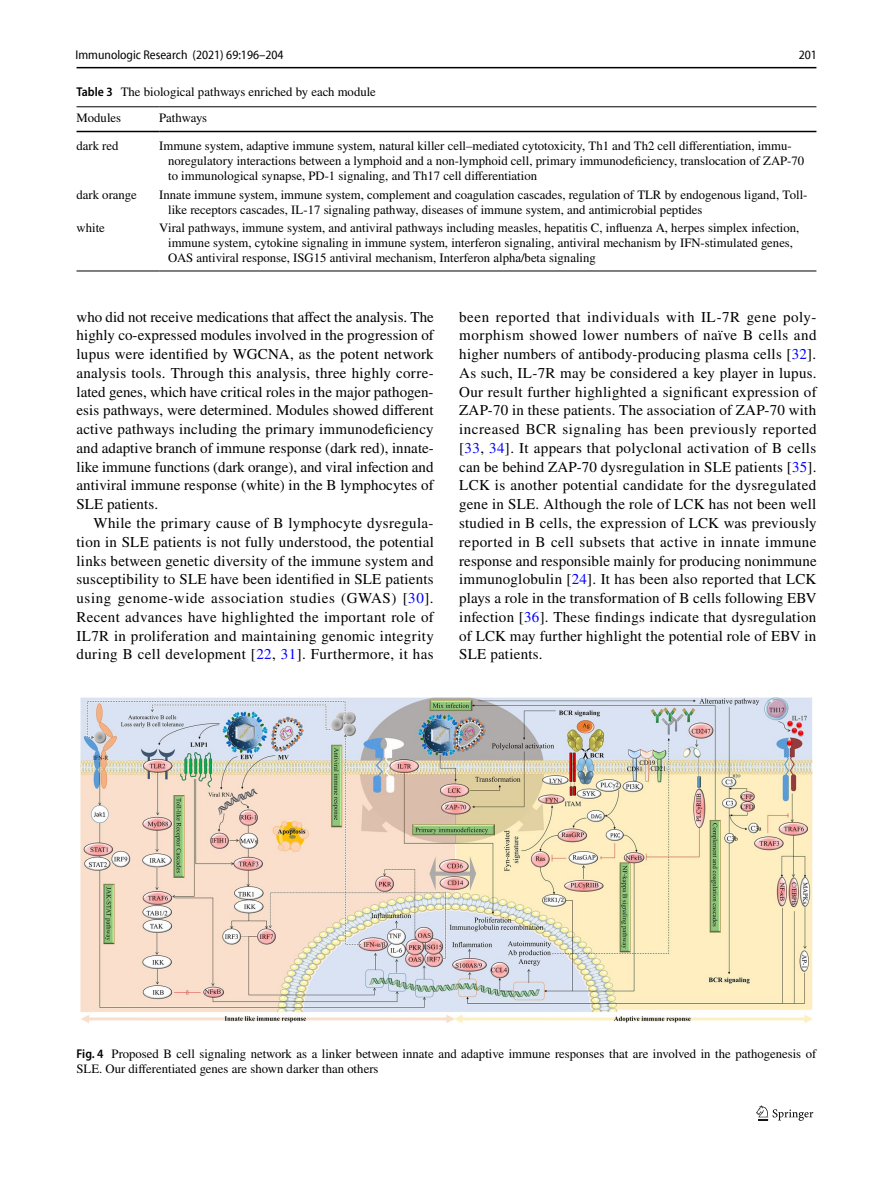
<style>
.page{position:relative;width:893px;height:1187px;background:#fff}
.page>*{position:absolute;margin:0;border:0;box-sizing:border-box;transform-origin:0 0}
.t1{font:15px/18.8px "STIX";letter-spacing:.015em;color:#000;text-align:justify}
.t2{font:12.75px/15px "STIX";color:#000}
.t3{font:semi-condensed 12.75px "Myriad Pro Unic";color:#000}
.s1{font-family:"Myriad Pro";font-weight:600;font-stretch:semi-condensed}
.s2{color:#00f}
</style>
<div class="page">
<hr style="left:77px;top:67px;width:739px;height:1px;background:#000">
<hr style="left:77px;top:106px;width:82px;height:1px;background:#000">
<hr style="left:77px;top:131px;width:82px;height:1px;background:#000">
<hr style="left:159px;top:106px;width:657px;height:1px;background:#000">
<hr style="left:159px;top:131px;width:657px;height:1px;background:#000">
<hr style="left:77px;top:270px;width:82px;height:1px;background:#000">
<hr style="left:159px;top:270px;width:657px;height:1px;background:#000">
<img style="left:81px;top:697px;width:731px;height:326px">
<svg style="left:756px;top:1105px;width:57px;height:15px"></svg>
<p class="t3" style="left:76px;top:50px;width:210px">Immunologic Research (2021) 69:196–204</p>
<p class="t3" style="left:799px;top:50px;width:20px">201</p>
<p class="t2" style="left:77px;top:80px;width:301px;line-height:25.5px"><span class="s1">Table 3</span> The biological pathways enriched by each module<br>Modules</p>
<p class="t2" style="left:159px;top:111px;width:49px">Pathways</p>
<p class="t2" style="left:77px;top:139px;width:44px">dark red</p>
<p class="t2" style="left:168px;top:139px;width:637px;text-indent:-9px">Immune system, adaptive immune system, natural killer cell–mediated cytotoxicity, Th1 and Th2 cell differentiation, immu&shy;noregulatory interactions between a lymphoid and a non-lymphoid cell, primary immunodeficiency, translocation of ZAP-70 to immunological synapse, PD-1 signaling, and Th17 cell differentiation</p>
<p class="t2" style="left:77px;top:188px;width:62px">dark orange</p>
<p class="t2" style="left:168px;top:188px;width:641px;text-indent:-9px">Innate immune system, immune system, complement and coagulation cascades, regulation of TLR by endogenous ligand, Toll&shy;like receptors cascades, IL-17 signaling pathway, diseases of immune system, and antimicrobial peptides</p>
<p class="t2" style="left:77px;top:221px;width:30px">white</p>
<p class="t2" style="left:168px;top:221px;width:633px;text-indent:-9px">Viral pathways, immune system, and antiviral pathways including measles, hepatitis C, influenza A, herpes simplex infection, immune system, cytokine signaling in immune system, interferon signaling, antiviral mechanism by IFN-stimulated genes,<br>OAS antiviral response, ISG15 antiviral mechanism, Interferon alpha/beta signaling</p>
<p class="t1" style="left:77px;top:308px;width:359px">who did not receive medications that affect the analysis. The highly co-expressed modules involved in the progression of lupus were identified by WGCNA, as the potent network analysis tools. Through this analysis, three highly corre&shy;lated genes, which have critical roles in the major pathogen&shy;esis pathways, were determined. Modules showed different active pathways including the primary immunodeficiency and adaptive branch of immune response (dark red), innate&shy;like immune functions (dark orange), and viral infection and antiviral immune response (white) in the B lymphocytes of SLE patients.</p>
<p class="t1" style="left:77px;top:514px;width:359px;text-indent:17px">While the primary cause of B lymphocyte dysregula&shy;tion in SLE patients is not fully understood, the potential links between genetic diversity of the immune system and susceptibility to SLE have been identified in SLE patients using genome-wide association studies (GWAS) [<span class="s2">30</span>].<br>Recent advances have highlighted the important role of IL7R in proliferation and maintaining genomic integrity during B cell development [<span class="s2">22</span>, <span class="s2">31</span>]. Furthermore, it has</p>
<p class="t1" style="left:459px;top:308px;width:359px">been reported that individuals with IL-7R gene poly&shy;morphism showed lower numbers of naïve B cells and higher numbers of antibody-producing plasma cells [<span class="s2">32</span>].<br>As such, IL-7R may be considered a key player in lupus.<br>Our result further highlighted a significant expression of ZAP-70 in these patients. The association of ZAP-70 with increased BCR signaling has been previously reported [<span class="s2">33</span>, <span class="s2">34</span>]. It appears that polyclonal activation of B cells can be behind ZAP-70 dysregulation in SLE patients [<span class="s2">35</span>].<br>LCK is another potential candidate for the dysregulated gene in SLE. Although the role of LCK has not been well studied in B cells, the expression of LCK was previously reported in B cell subsets that active in innate immune response and responsible mainly for producing nonimmune immunoglobulin [<span class="s2">24</span>]. It has been also reported that LCK plays a role in the transformation of B cells following EBV infection [<span class="s2">36</span>]. These findings indicate that dysregulation of LCK may further highlight the potential role of EBV in SLE patients.</p>
<p class="t2" style="left:77px;top:1047px;width:741px"><span class="s1">Fig. 4</span> Proposed B cell signaling network as a linker between innate and adaptive immune responses that are involved in the pathogenesis of<br>SLE. Our differentiated genes are shown darker than others</p>
</div>
